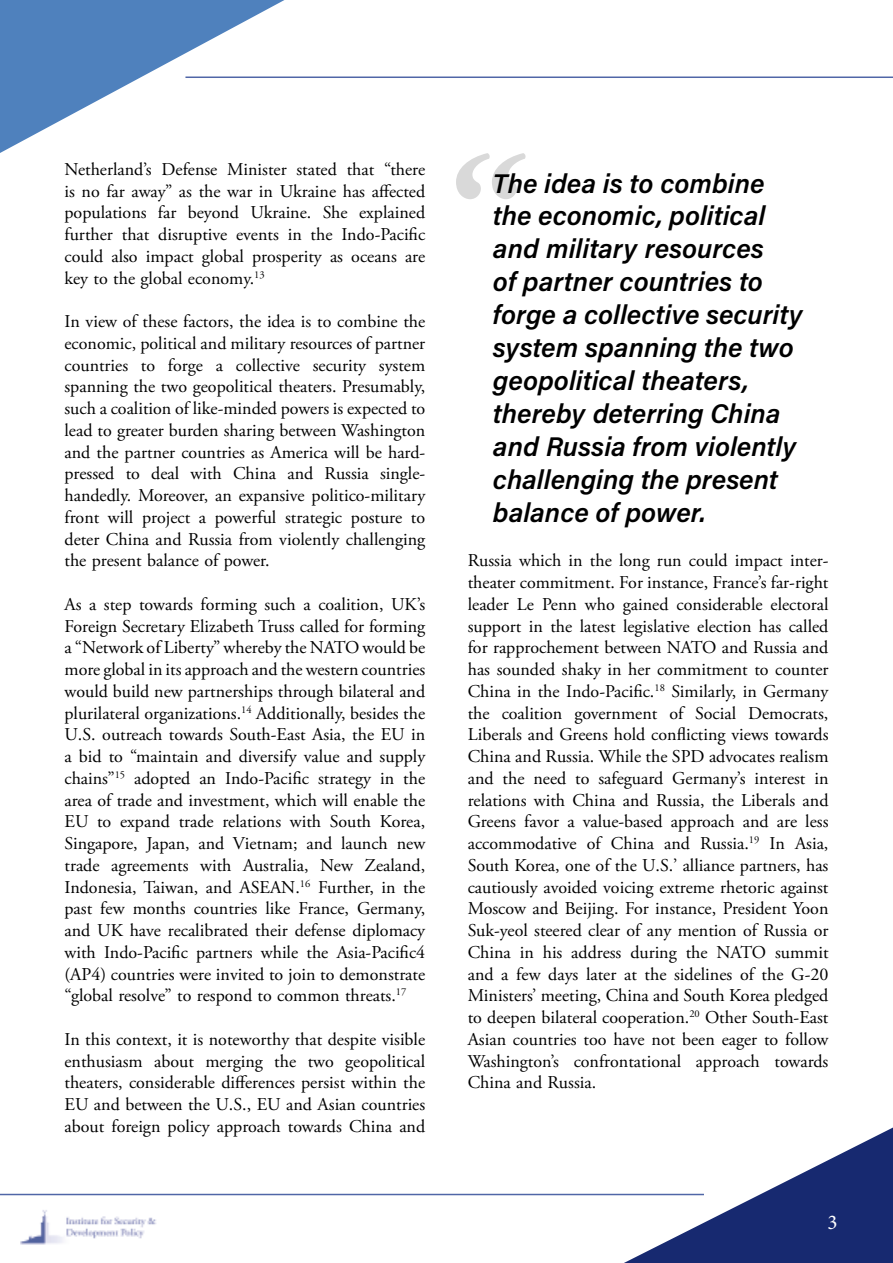
<style>
.page{position:relative;width:893px;height:1263px;background:#fff}
.page>*{position:absolute;margin:0;border:0;box-sizing:border-box;transform-origin:0 0}
.t1{font:27px/33px "Acumin Variable Concept";color:#000}
.t2{font:21px "Minion Pro";color:#fff}
.t3{font:18px/21.8px "Adobe Garamond Pro";letter-spacing:-.005em;color:#000;text-align:justify}
</style>
<div class="page">
<svg style="left:0;top:0;width:284px;height:153px"></svg>
<hr style="left:185px;top:77px;width:708px;height:1px;background:#5066a7">
<svg style="left:624px;top:1127px;width:269px;height:136px"></svg>
<hr style="left:0;top:1194px;width:704px;height:1px;background:#5066a7">
<img style="left:20px;top:1210px;width:136px;height:35px">
<svg style="left:456px;top:153px;width:70px;height:46px"></svg>
<p class="t3" style="left:64px;top:159px;width:362px">Netherland’s Defense Minister stated that “there is no far away” as the war in Ukraine has affected populations far beyond Ukraine. She explained further that disruptive events in the Indo-Pacific could also impact global prosperity as oceans are key to the global economy.<sup>13</sup></p>
<p class="t3" style="left:64px;top:311px;width:362px">In view of these factors, the idea is to combine the economic, political and military resources of partner countries to forge a collective security system spanning the two geopolitical theaters. Presumably, such a coalition of like-minded powers is expected to lead to greater burden sharing between Washington and the partner countries as America will be hard&shy;pressed to deal with China and Russia single&shy;handedly. Moreover, an expansive politico-military front will project a powerful strategic posture to deter China and Russia from violently challenging the present balance of power.</p>
<p class="t3" style="left:64px;top:594px;width:362px">As a step towards forming such a coalition, UK’s Foreign Secretary Elizabeth Truss called for forming a “Network of Liberty” whereby the NATO would be more global in its approach and the western countries would build new partnerships through bilateral and plurilateral organizations.<sup>14</sup> Additionally, besides the U.S. outreach towards South-East Asia, the EU in a bid to “maintain and diversify value and supply chains”<sup>15</sup> adopted an Indo-Pacific strategy in the area of trade and investment, which will enable the EU to expand trade relations with South Korea, Singapore, Japan, and Vietnam; and launch new trade agreements with Australia, New Zealand, Indonesia, Taiwan, and ASEAN.<sup>16</sup> Further, in the past few months countries like France, Germany, and UK have recalibrated their defense diplomacy with Indo-Pacific partners while the Asia-Pacific4 (AP4) countries were invited to join to demonstrate “global resolve” to respond to common threats.<sup>17</sup></p>
<p class="t3" style="left:64px;top:1029px;width:362px">In this context, it is noteworthy that despite visible enthusiasm about merging the two geopolitical theaters, considerable differences persist within the EU and between the U.S., EU and Asian countries about foreign policy approach towards China and</p>
<p class="t1" style="left:493px;top:166px;width:311px">The idea is to combine the economic, political and military resources<br>of partner countries to forge a collective security system spanning the two geopolitical theaters, thereby deterring China and Russia from violently challenging the present balance of power.</p>
<p class="t3" style="left:468px;top:550px;width:362px">Russia which in the long run could impact inter&shy;theater commitment. For instance, France’s far-right leader Le Penn who gained considerable electoral support in the latest legislative election has called for rapprochement between NATO and Russia and has sounded shaky in her commitment to counter China in the Indo-Pacific.<sup>18</sup> Similarly, in Germany the coalition government of Social Democrats, Liberals and Greens hold conflicting views towards China and Russia. While the SPD advocates realism and the need to safeguard Germany’s interest in relations with China and Russia, the Liberals and Greens favor a value-based approach and are less accommodative of China and Russia.<sup>19</sup> In Asia, South Korea, one of the U.S.’ alliance partners, has cautiously avoided voicing extreme rhetoric against Moscow and Beijing. For instance, President Yoon Suk-yeol steered clear of any mention of Russia or China in his address during the NATO summit and a few days later at the sidelines of the G-20<br>Ministers’ meeting, China and South Korea pledged to deepen bilateral cooperation.<sup>20</sup> Other South-East Asian countries too have not been eager to follow Washington’s confrontational approach towards China and Russia.</p>
<p class="t2" style="left:827px;top:1208px;width:12px">3</p>
</div>
